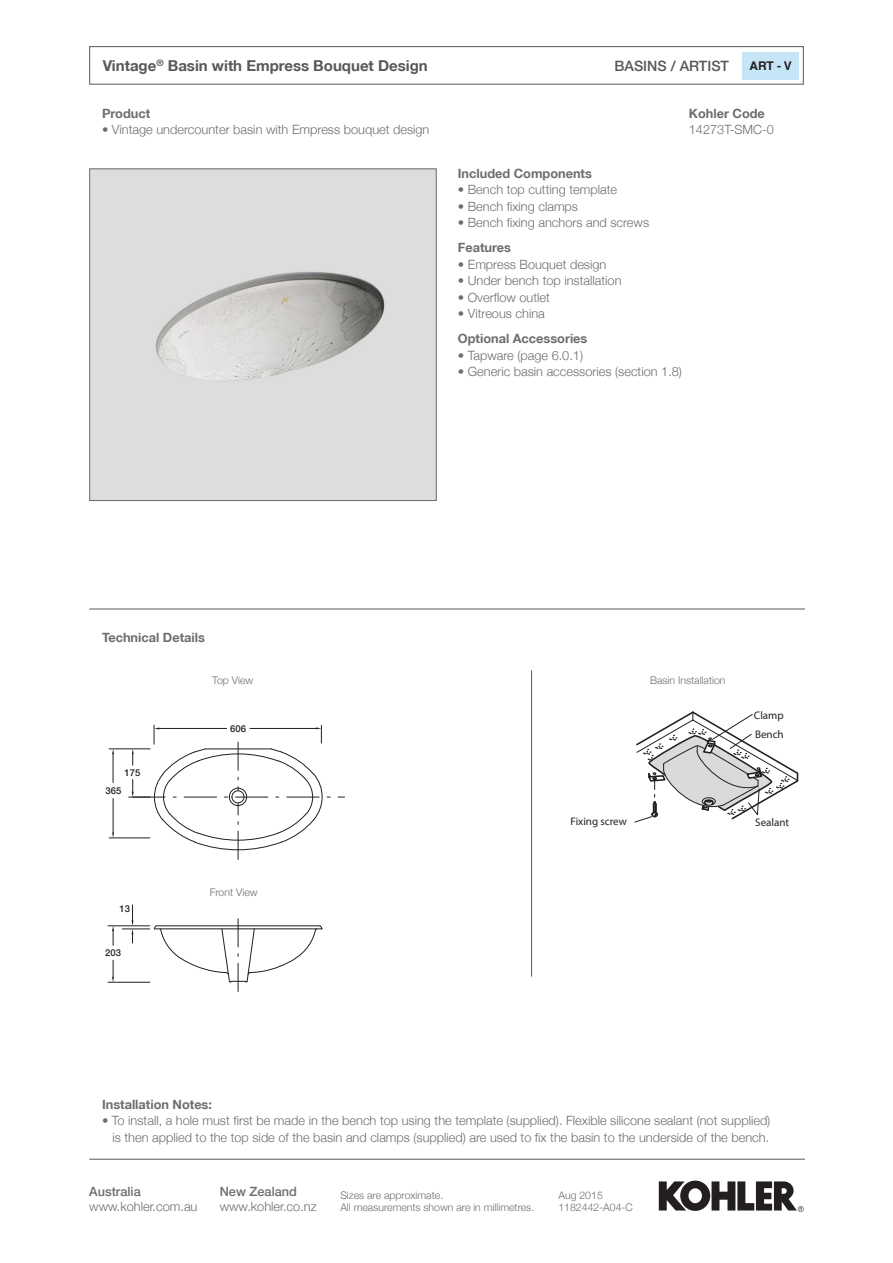
<style>
.page{position:relative;width:893px;height:1263px;background:#fff}
.page>*{position:absolute;margin:0;border:0;box-sizing:border-box;transform-origin:0 0}
.t1{font:700 15px "Helvetica Neue LT";color:#57585a}
.t2{font:500 14.25px "Helvetica Neue LT";color:#57585a}
.body_copy{font:300 12.75px/16.5px "Helvetica Neue LT";color:#6c6d70;text-align:right}
.Body_copy_heading{font:700 12.75px "Helvetica Neue LT";color:#6c6d70}
.t3{font:500 12.75px "Helvetica Neue LT";color:#6c6d70}
.t4{font:700 12px "Helvetica LT";color:#231f20}
.t5{font:10.95px/19.2px "Helvetica Neue LT";color:#231f20}
.digram_headings{font:300 10.5px/12px "Helvetica Neue LT";color:#6c6d70}
.t6{font:500 9.45px "Helvetica Neue LT";color:#231f20}
</style>
<div class="page">
<hr style="left:89px;top:1159px;width:716px;height:1px;background:#57585a">
<svg style="left:659px;top:1180px;width:145px;height:32px"></svg>
<div style="left:89px;top:46px;width:715px;height:39px;border:1px solid #57585a"></div>
<div style="left:742px;top:52px;width:57px;height:27px;background:#c6e6f8"></div>
<svg style="left:634px;top:711px;width:165px;height:111px"></svg>
<hr style="left:108px;top:982px;width:42px;height:1px;background:#231f20">
<hr style="left:108px;top:925px;width:42px;height:1px;background:#231f20">
<hr style="left:113px;top:798px;width:1px;height:35px;background:#231f20">
<hr style="left:109px;top:838px;width:41px;height:1px;background:#231f20">
<hr style="left:109px;top:748px;width:41px;height:1px;background:#231f20">
<svg style="left:112px;top:960px;width:2px;height:22px"></svg>
<svg style="left:122px;top:905px;width:201px;height:87px"></svg>
<svg style="left:112px;top:926px;width:2px;height:19px"></svg>
<svg style="left:112px;top:749px;width:2px;height:33px"></svg>
<svg style="left:129px;top:725px;width:216px;height:135px"></svg>
<hr style="left:89px;top:609px;width:716px;height:1px;background:#57585a">
<img style="left:91px;top:170px;width:344px;height:329px">
<div style="left:89px;top:168px;width:348px;height:333px;border:1px solid #6c6d70"></div>
<hr style="left:531px;top:670px;width:1px;height:307px;background:#57585a">
<p class="t1" style="left:103px;top:56px;width:326px">Vintage<sup>®</sup> Basin with Empress Bouquet Design</p>
<p class="t2" style="left:614px;top:57px;width:116px">BASINS / ARTIST</p>
<p class="t4" style="left:749px;top:59px;width:44px">ART - V</p>
<p class="Body_copy_heading" style="left:102px;top:106px;width:50px">Product</p>
<p class="body_copy" style="left:102px;top:121px;width:329px">• Vintage undercounter basin with Empress bouquet design</p>
<p class="Body_copy_heading" style="left:689px;top:106px;width:78px">Kohler Code</p>
<p class="body_copy" style="left:689px;top:121px;width:87px">14273T-SMC-0</p>
<p class="Body_copy_heading" style="left:458px;top:165px;width:136px">Included Components</p>
<p class="body_copy" style="left:458px;top:181px;width:161px">• Bench top cutting template</p>
<p class="body_copy" style="left:458px;top:198px;width:122px">• Bench fixing clamps</p>
<p class="body_copy" style="left:458px;top:214px;width:193px">• Bench fixing anchors and screws</p>
<p class="Body_copy_heading" style="left:458px;top:240px;width:55px">Features</p>
<p class="body_copy" style="left:458px;top:256px;width:150px">• Empress Bouquet design</p>
<p class="body_copy" style="left:458px;top:272px;width:165px">• Under bench top installation</p>
<p class="body_copy" style="left:458px;top:289px;width:94px">• Overflow outlet</p>
<p class="body_copy" style="left:458px;top:305px;width:88px">• Vitreous china</p>
<p class="Body_copy_heading" style="left:458px;top:331px;width:131px">Optional Accessories</p>
<p class="body_copy" style="left:458px;top:347px;width:127px">• Tapware (page 6.0.1)</p>
<p class="body_copy" style="left:458px;top:363px;width:226px">• Generic basin accessories (section 1.8)</p>
<p class="Body_copy_heading" style="left:102px;top:630px;width:104px">Technical Details</p>
<p class="t6" style="left:125px;top:767px;width:17px">175</p>
<p class="t6" style="left:106px;top:785px;width:17px">365</p>
<p class="t6" style="left:119px;top:902px;width:12px">13</p>
<p class="t6" style="left:105px;top:947px;width:17px">203</p>
<p class="digram_headings" style="left:212px;top:674px;width:42px">Top View</p>
<p class="digram_headings" style="left:650px;top:674px;width:77px">Basin Installation</p>
<p class="t6" style="left:230px;top:722px;width:17px">606</p>
<p class="t5" style="left:754px;top:705px;width:31px">Clamp<br>Bench</p>
<p class="digram_headings" style="left:210px;top:886px;width:49px">Front View</p>
<p class="t5" style="left:571px;top:812px;width:58px">Fixing screw</p>
<p class="t5" style="left:755px;top:813px;width:35px">Sealant</p>
<p class="Body_copy_heading" style="left:102px;top:1096px;width:111px">Installation Notes:</p>
<p class="body_copy" style="left:102px;top:1112px;width:670px">• To install, a hole must first be made in the bench top using the template (supplied). Flexible silicone sealant (not supplied) is then applied to the top side of the basin and clamps (supplied) are used to fix the basin to the underside of the bench.</p>
<p class="t3" style="left:89px;top:1184px;width:53px">Australia</p>
<p class="body_copy" style="left:89px;top:1198px;width:110px">www.kohler.com.au</p>
<p class="t3" style="left:220px;top:1184px;width:79px">New Zealand</p>
<p class="body_copy" style="left:220px;top:1198px;width:98px">www.kohler.co.nz</p>
<p class="digram_headings" style="left:340px;top:1189px;width:195px">Sizes are approximate.<br>All measurements shown are in millimetres.</p>
<p class="digram_headings" style="left:558px;top:1189px;width:76px">Aug 2015<br>1182442-A04-C</p>
</div>
